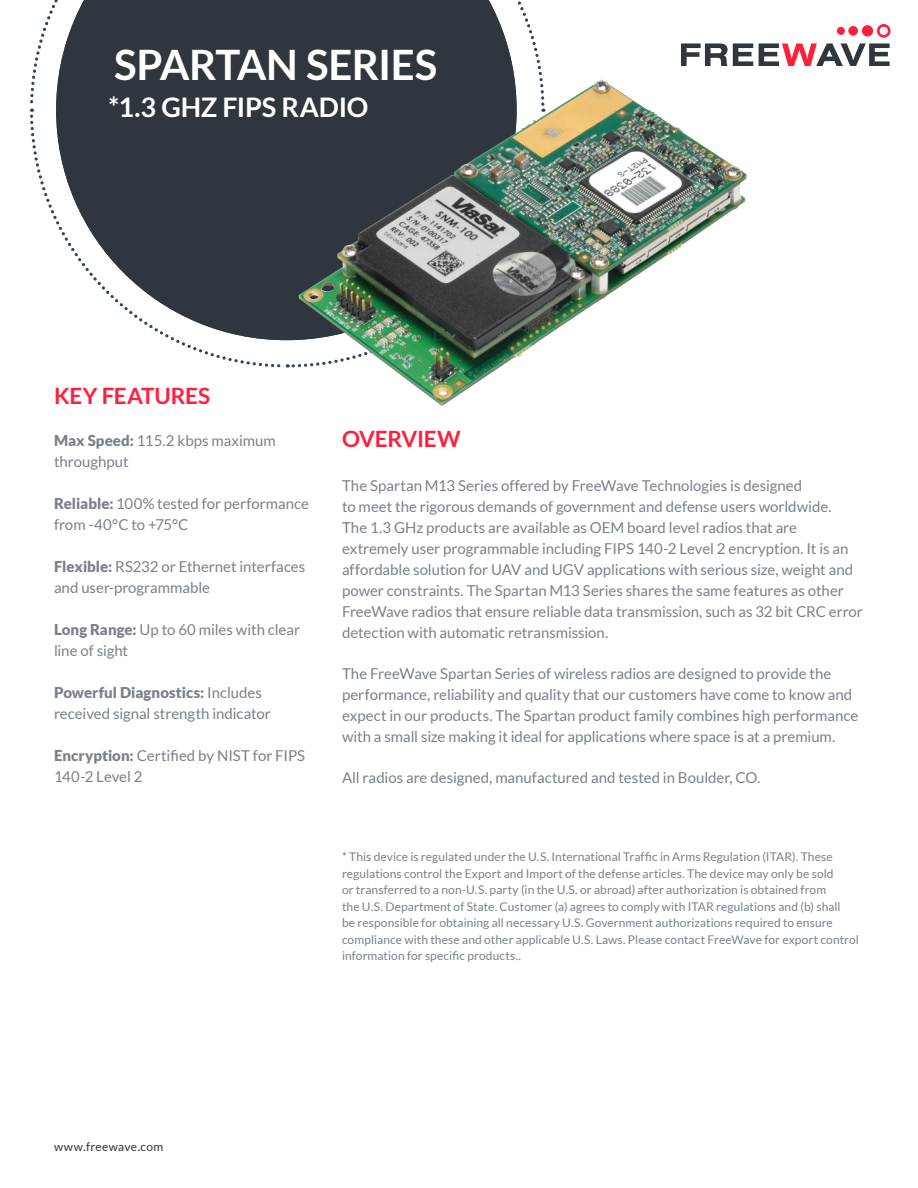
<style>
.page{position:relative;width:918px;height:1188px;background:#fff}
.page>*{position:absolute;margin:0;border:0;box-sizing:border-box;transform-origin:0 0}
.Family_Name{font:700 42px "Lato";letter-spacing:-.015em;color:#fff}
.Product_Name{font:700 27px "Lato";letter-spacing:-.01em;color:#fff}
.t1{font:700 22.5px "Lato";letter-spacing:-.01em;color:#ff1f3d}
.Body_Text{font:15px/21px "Lato";color:#79818a}
.Features{font:15px/21px "Lato";color:#79818a}
.Regulations{font:12px/16.5px "Lato";letter-spacing:.005em;color:#79818a}
.t2{font:12px "Lato";letter-spacing:.025em;color:#30363d}
.s1{font-weight:900}
</style>
<div class="page">
<svg style="left:681px;top:43px;width:72px;height:23px"></svg>
<svg style="left:759px;top:24px;width:132px;height:42px"></svg>
<svg style="left:30px;top:113px;width:257px;height:255px"></svg>
<svg style="left:290px;top:112px;width:8px;height:256px;background:#454b51"></svg>
<svg style="left:30px;top:0;width:513px;height:112px;background:#4c5157"></svg>
<img style="left:298px;top:79px;width:449px;height:327px">
<p class="Family_Name" style="left:114px;top:40px;width:325px">SPARTAN SERIES</p>
<p class="Product_Name" style="left:109px;top:92px;width:261px">*1.3 GHZ FIPS RADIO</p>
<h1 class="t1" style="left:54px;top:383px;width:158px">KEY FEATURES</h1>
<p class="Features" style="left:54px;top:430px;width:223px"><span class="s1">Max Speed:</span> 115.2 kbps maximum throughput</p>
<p class="Features" style="left:54px;top:493px;width:257px"><span class="s1">Reliable:</span> 100% tested for performance from -40°C to +75°C</p>
<p class="Features" style="left:54px;top:556px;width:253px"><span class="s1">Flexible:</span> RS232 or Ethernet interfaces and user-programmable</p>
<p class="Features" style="left:54px;top:619px;width:248px"><span class="s1">Long Range:</span> Up to 60 miles with clear line of sight</p>
<p class="Features" style="left:54px;top:682px;width:219px"><span class="s1">Powerful Diagnostics:</span> Includes received signal strength indicator</p>
<p class="Features" style="left:54px;top:745px;width:253px"><span class="s1">Encryption:</span> Certified by NIST for FIPS<br>140-2 Level 2</p>
<h1 class="t1" style="left:342px;top:426px;width:120px">OVERVIEW</h1>
<p class="Body_Text" style="left:342px;top:475px;width:523px">The Spartan M13 Series offered by FreeWave Technologies is designed<br>to meet the rigorous demands of government and defense users worldwide.<br>The 1.3 GHz products are available as OEM board level radios that are extremely user programmable including FIPS 140-2 Level 2 encryption. It is an affordable solution for UAV and UGV applications with serious size, weight and power constraints. The Spartan M13 Series shares the same features as other FreeWave radios that ensure reliable data transmission, such as 32 bit CRC error detection with automatic retransmission.</p>
<p class="Body_Text" style="left:342px;top:663px;width:518px">The FreeWave Spartan Series of wireless radios are designed to provide the performance, reliability and quality that our customers have come to know and expect in our products. The Spartan product family combines high performance with a small size making it ideal for applications where space is at a premium.</p>
<p class="Body_Text" style="left:342px;top:767px;width:420px">All radios are designed, manufactured and tested in Boulder, CO.</p>
<p class="Regulations" style="left:342px;top:848px;width:518px">* This device is regulated under the U.S. International Traffic in Arms Regulation (ITAR). These regulations control the Export and Import of the defense articles. The device may only be sold<br>or transferred to a non-U.S. party (in the U.S. or abroad) after authorization is obtained from<br>the U.S. Department of State. Customer (a) agrees to comply with ITAR regulations and (b) shall<br>be responsible for obtaining all necessary U.S. Government authorizations required to ensure compliance with these and other applicable U.S. Laws. Please contact FreeWave for export control information for specific products..</p>
<p class="t2" style="left:54px;top:1140px;width:111px">www.freewave.com</p>
</div>
